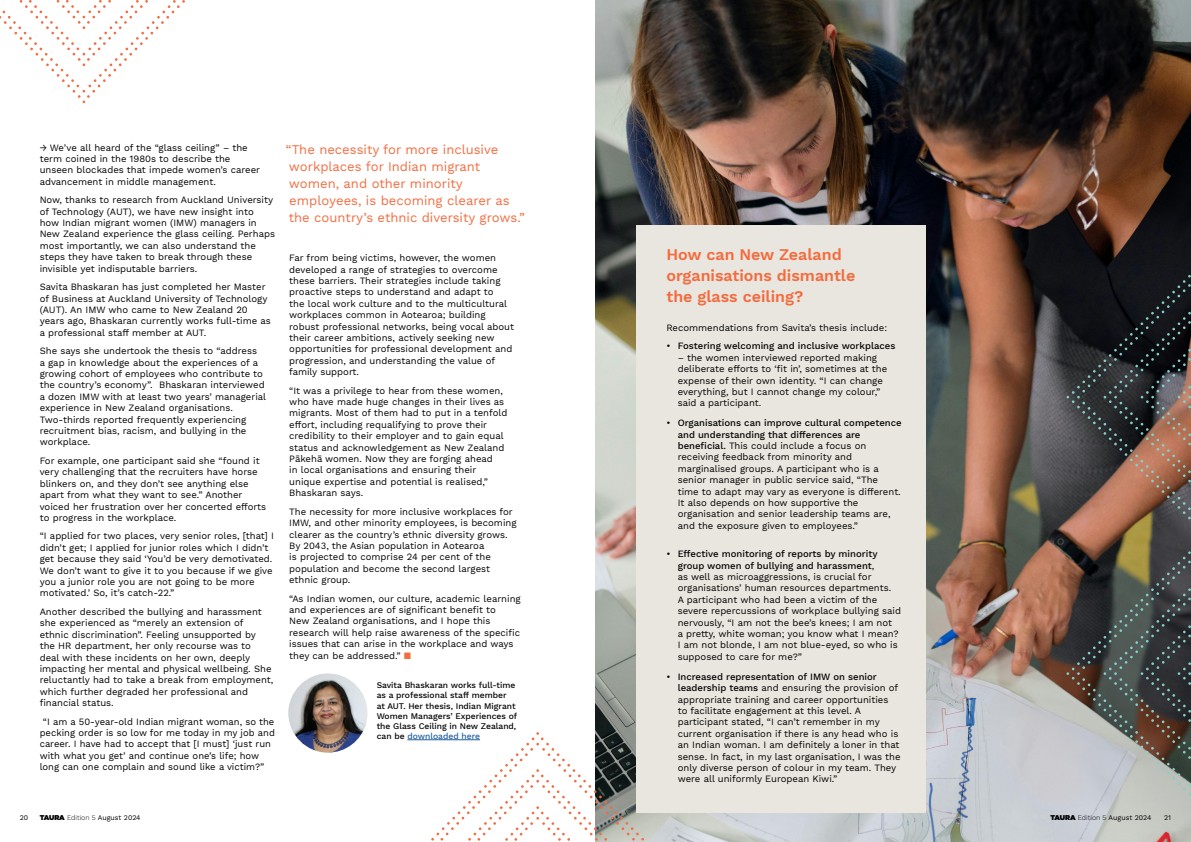
<style>
.page{position:relative;width:1191px;height:842px;background:#fff}
.page>*{position:absolute;margin:0;border:0;box-sizing:border-box;transform-origin:0 0}
.t1{font:600 16px/21px "Work Sans";color:#f36c3f}
.t2{font:13px/17px "Work Sans";color:#f36c3f}
.t3{font:9.5px/11.4px "Work Sans";color:#000}
.t4{font:500 9.5px "Work Sans";color:#000}
.t5{font:500 8.5px/10.2px "Work Sans";color:#000}
.t6{font:7px "Work Sans";color:#000}
.s1{color:#f36c3f}
.s2{color:#215e9e}
.s3{font-weight:400}
.s4{font-weight:500}
.s5{font-family:"Gotham";font-weight:900}
.s6{font-weight:300}
</style>
<div class="page">
<img style="left:595px;top:0;width:596px;height:842px">
<img style="left:288px;top:674px;width:78px;height:79px">
<hr style="left:407px;top:739px;width:73px;height:1px;background:#215e9e">
<svg style="left:0;top:0;width:185px;height:103px"></svg>
<svg style="left:431px;top:732px;width:213px;height:109px"></svg>
<svg style="left:1066px;top:551px;width:125px;height:245px;background:#62635f"></svg>
<svg style="left:1066px;top:275px;width:125px;height:244px;background:#483d39"></svg>
<div style="left:636px;top:225px;width:290px;height:588px;background:#e9e6df"></div>
<p class="t3" style="left:40px;top:142px;width:222px">→ We’ve all heard of the “glass ceiling” – the term coined in the 1980s to describe the unseen blockades that impede women’s career advancement in middle management.</p>
<p class="t3" style="left:40px;top:195px;width:237px">Now, thanks to research from Auckland University of Technology (AUT), we have new insight into how Indian migrant women (IMW) managers in New Zealand experience the glass ceiling. Perhaps most importantly, we can also understand the steps they have taken to break through these invisible yet indisputable barriers.</p>
<p class="t3" style="left:40px;top:282px;width:233px">Savita Bhaskaran has just completed her Master of Business at Auckland University of Technology (AUT). An IMW who came to New Zealand 20 years ago, Bhaskaran currently works full-time as a professional staff member at AUT.</p>
<p class="t3" style="left:40px;top:346px;width:228px">She says she undertook the thesis to “address<br>a gap in knowledge about the experiences of a growing cohort of employees who contribute to the country’s economy”. Bhaskaran interviewed a dozen IMW with at least two years’ managerial experience in New Zealand organisations.<br>Two-thirds reported frequently experiencing recruitment bias, racism, and bullying in the workplace.</p>
<p class="t3" style="left:40px;top:455px;width:228px">For example, one participant said she “found it very challenging that the recruiters have horse blinkers on, and they don’t see anything else apart from what they want to see.” Another voiced her frustration over her concerted efforts to progress in the workplace.</p>
<p class="t3" style="left:40px;top:531px;width:236px">“I applied for two places, very senior roles, [that] I didn’t get; I applied for junior roles which I didn’t get because they said ‘You’d be very demotivated.<br>We don’t want to give it to you because if we give you a junior role you are not going to be more motivated.’ So, it’s catch-22.”</p>
<p class="t3" style="left:40px;top:606px;width:235px">Another described the bullying and harassment she experienced as “merely an extension of ethnic discrimination”. Feeling unsupported by the HR department, her only recourse was to<br>deal with these incidents on her own, deeply impacting her mental and physical wellbeing. She reluctantly had to take a break from employment, which further degraded her professional and financial status.</p>
<p class="t3" style="left:40px;top:716px;width:237px;text-indent:3px">“I am a 50-year-old Indian migrant woman, so the pecking order is so low for me today in my job and career. I have had to accept that [I must] ‘just run with what you get’ and continue one’s life; how long can one complain and sound like a victim?”</p>
<h2 class="t2" style="left:286px;top:141px;width:240px">“The necessity for more inclusive workplaces for Indian migrant women, and other minority employees, is becoming clearer as the country’s ethnic diversity grows.”</h2>
<p class="t3" style="left:289px;top:253px;width:226px">Far from being victims, however, the women developed a range of strategies to overcome these barriers. Their strategies include taking proactive steps to understand and adapt to<br>the local work culture and to the multicultural workplaces common in Aotearoa; building robust professional networks, being vocal about their career ambitions, actively seeking new opportunities for professional development and progression, and understanding the value of family support.</p>
<p class="t3" style="left:289px;top:385px;width:220px">“It was a privilege to hear from these women, who have made huge changes in their lives as migrants. Most of them had to put in a tenfold effort, including requalifying to prove their credibility to their employer and to gain equal status and acknowledgement as New Zealand Pākehā women. Now they are forging ahead<br>in local organisations and ensuring their unique expertise and potential is realised,” Bhaskaran says.</p>
<p class="t3" style="left:289px;top:506px;width:229px">The necessity for more inclusive workplaces for IMW, and other minority employees, is becoming clearer as the country’s ethnic diversity grows.<br>By 2043, the Asian population in Aotearoa<br>is projected to comprise 24 per cent of the population and become the second largest ethnic group.</p>
<p class="t3" style="left:289px;top:593px;width:233px">“As Indian women, our culture, academic learning and experiences are of significant benefit to<br>New Zealand organisations, and I hope this research will help raise awareness of the specific issues that can arise in the workplace and ways they can be addressed.” <span class="s1">▪</span></p>
<p class="t5" style="left:377px;top:680px;width:142px">Savita Bhaskaran works full-time as a professional staff member<br>at AUT. Her thesis, Indian Migrant<br>Women Managers’ Experiences of the Glass Ceiling in New Zealand, can be <span class="s2">downloaded here</span></p>
<h1 class="t1" style="left:666px;top:245px;width:190px">How can New Zealand organisations dismantle the glass ceiling?</h1>
<p class="t3" style="left:666px;top:322px;width:222px">Recommendations from Savita’s thesis include:</p>
<p class="t4" style="left:666px;top:340px;width:230px"><span class="s3">•</span> Fostering welcoming and inclusive workplaces</p>
<p class="t3" style="left:677px;top:352px;width:211px">– the women interviewed reported making deliberate efforts to ‘fit in’, sometimes at the expense of their own identity. “I can change everything, but I cannot change my colour,” said a participant.</p>
<p class="t3" style="left:677px;top:418px;width:225px;text-indent:-11px">• <span class="s4">Organisations can improve cultural competence and understanding that differences are beneficial.</span> This could include a focus on receiving feedback from minority and marginalised groups. A participant who is a senior manager in public service said, “The<br>time to adapt may vary as everyone is different.<br>It also depends on how supportive the organisation and senior leadership teams are, and the exposure given to employees.”</p>
<p class="t3" style="left:677px;top:549px;width:225px;text-indent:-11px">• <span class="s4">Effective monitoring of reports by minority group women of bullying and harassment</span>,<br>as well as microaggressions, is crucial for organisations’ human resources departments.<br>A participant who had been a victim of the severe repercussions of workplace bullying said nervously, “I am not the bee’s knees; I am not<br>a pretty, white woman; you know what I mean?<br>I am not blonde, I am not blue-eyed, so who is supposed to care for me?”</p>
<p class="t3" style="left:677px;top:671px;width:224px;text-indent:-11px">• <span class="s4">Increased representation of IMW on senior leadership teams</span> and ensuring the provision of appropriate training and career opportunities to facilitate engagement at this level. A participant stated, “I can’t remember in my current organisation if there is any head who is an Indian woman. I am definitely a loner in that sense. In fact, in my last organisation, I was the only diverse person of colour in my team. They were all uniformly European Kiwi.”</p>
<p class="t6" style="left:20px;top:813px;width:10px">20</p>
<p class="t6" style="left:40px;top:813px;width:102px"><span class="s5">TAURA</span> <span class="s6">Edition 5</span> August 2024</p>
<p class="t6" style="left:1050px;top:813px;width:102px"><span class="s5">TAURA</span> <span class="s6">Edition 5</span> August 2024</p>
<p class="t6" style="left:1164px;top:813px;width:8px">21</p>
</div>
